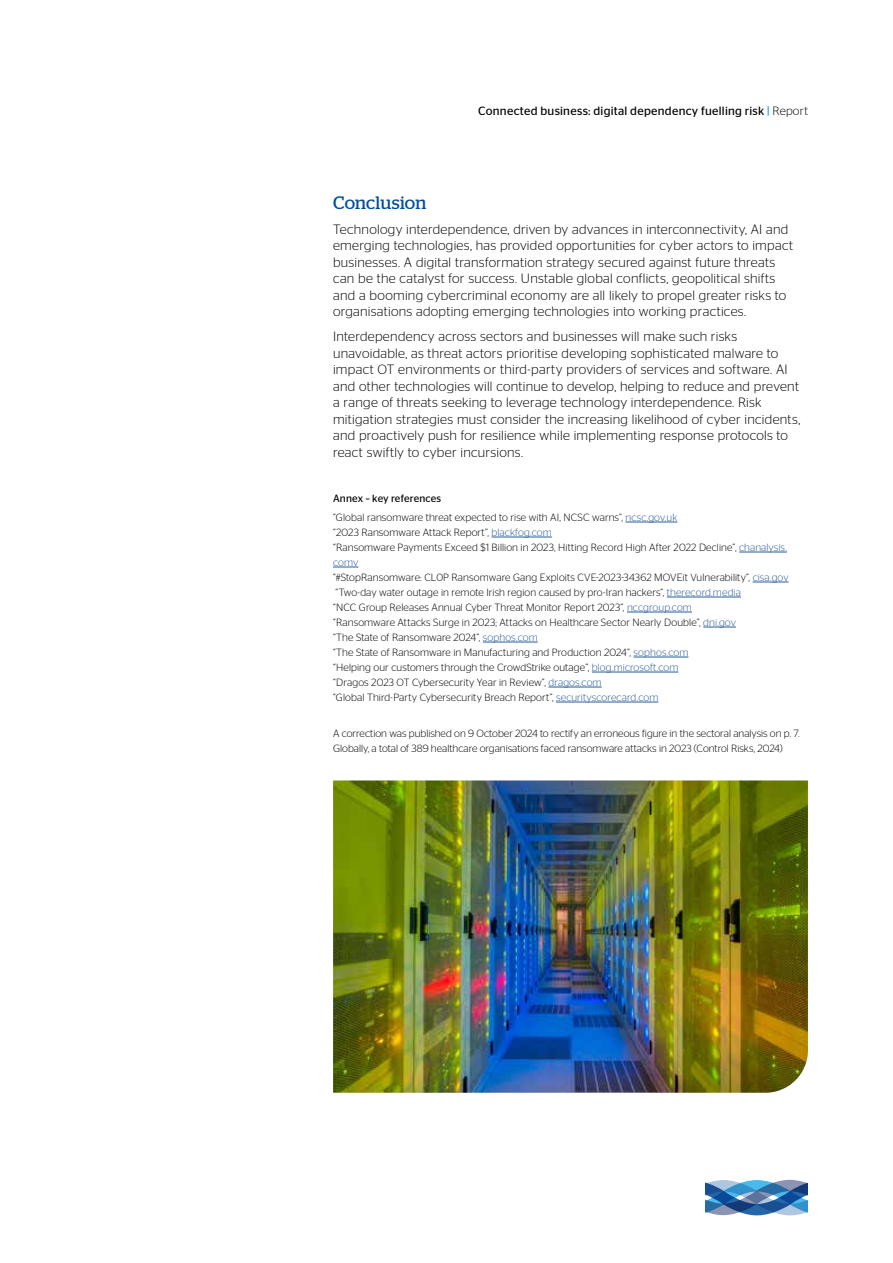
<style>
.page{position:relative;width:893px;height:1263px;background:#fff}
.page>*{position:absolute;margin:0;border:0;box-sizing:border-box;transform-origin:0 0}
.t1{font:18px "Stag";letter-spacing:.01em;color:#004e9b}
.t2{font:300 13.5px/16.5px "Stag Sans";letter-spacing:.02em;color:#000}
.t3{font:12px "Stag Sans";letter-spacing:.025em;color:#000}
.t4{font:300 10.5px/15px "Stag Sans";letter-spacing:.01em;color:#000}
.s1{color:#009fe3}
.s2{font-weight:300}
.s3{font-weight:400}
.s4{color:#275b9b}
</style>
<div class="page">
<svg style="left:705px;top:1180px;width:103px;height:35px;background:#5687b8"></svg>
<hr style="left:625px;top:522px;width:52px;height:1px;background:#275b9b">
<hr style="left:492px;top:537px;width:60px;height:1px;background:#275b9b">
<hr style="left:739px;top:552px;width:48px;height:1px;background:#275b9b">
<svg style="left:333px;top:567px;width:25px;height:1px"></svg>
<hr style="left:753px;top:582px;width:36px;height:1px;background:#275b9b">
<hr style="left:667px;top:597px;width:74px;height:1px;background:#275b9b">
<hr style="left:627px;top:612px;width:65px;height:1px;background:#275b9b">
<hr style="left:703px;top:627px;width:33px;height:1px;background:#275b9b">
<hr style="left:483px;top:642px;width:55px;height:1px;background:#275b9b">
<hr style="left:634px;top:657px;width:54px;height:1px;background:#275b9b">
<hr style="left:592px;top:672px;width:86px;height:1px;background:#275b9b">
<hr style="left:548px;top:687px;width:54px;height:1px;background:#275b9b">
<hr style="left:556px;top:702px;width:102px;height:1px;background:#275b9b">
<img style="left:333px;top:780px;width:475px;height:313px">
<p class="t3" style="left:478px;top:104px;width:331px">Connected business: digital dependency fuelling risk <span class="s1">|</span> <span class="s2">Report</span></p>
<h1 class="t1" style="left:333px;top:192px;width:95px">Conclusion</h1>
<p class="t2" style="left:333px;top:221px;width:461px">Technology interdependence, driven by advances in interconnectivity, AI and emerging technologies, has provided opportunities for cyber actors to impact businesses. A digital transformation strategy secured against future threats can be the catalyst for success. Unstable global conflicts, geopolitical shifts and a booming cybercriminal economy are all likely to propel greater risks to organisations adopting emerging technologies into working practices.</p>
<p class="t2" style="left:333px;top:328px;width:469px">Interdependency across sectors and businesses will make such risks unavoidable, as threat actors prioritise developing sophisticated malware to impact OT environments or third-party providers of services and software. AI and other technologies will continue to develop, helping to reduce and prevent a range of threats seeking to leverage technology interdependence. Risk mitigation strategies must consider the increasing likelihood of cyber incidents, and proactively push for resilience while implementing response protocols to react swiftly to cyber incursions.</p>
<p class="t4" style="left:333px;top:488px;width:346px;line-height:19.2px"><span class="s3">Annex – key references<br></span>“Global ransomware threat expected to rise with AI, NCSC warns”, <span class="s4">ncsc.gov.uk</span></p>
<p class="t4" style="left:333px;top:525px;width:457px">“2023 Ransomware Attack Report”, <span class="s4">blackfog.com<br></span>“Ransomware Payments Exceed $1 Billion in 2023, Hitting Record High After 2022 Decline”, <span class="s4">chanalysis. comv<br></span>“#StopRansomware: CL0P Ransomware Gang Exploits CVE-2023-34362 MOVEit Vulnerability”, <span class="s4">cisa.gov </span>“Two-day water outage in remote Irish region caused by pro-Iran hackers”, <span class="s4">therecord.media<br></span>“NCC Group Releases Annual Cyber Threat Monitor Report 2023”, <span class="s4">nccgroup.com<br></span>“Ransomware Attacks Surge in 2023; Attacks on Healthcare Sector Nearly Double”, <span class="s4">dni.gov<br></span>“The State of Ransomware 2024”, <span class="s4">sophos.com<br></span>“The State of Ransomware in Manufacturing and Production 2024”, <span class="s4">sophos.com<br></span>“Helping our customers through the CrowdStrike outage”, <span class="s4">blog.microsoft.com<br></span>“Dragos 2023 OT Cybersecurity Year in Review”, <span class="s4">dragos.com<br></span>“Global Third-Party Cybersecurity Breach Report”, <span class="s4">securityscorecard.com</span></p>
<p class="t4" style="left:333px;top:725px;width:468px">A correction was published on 9 October 2024 to rectify an erroneous figure in the sectoral analysis on p. 7.<br>Globally, a total of 389 healthcare organisations faced ransomware attacks in 2023 (Control Risks, 2024)</p>
</div>
